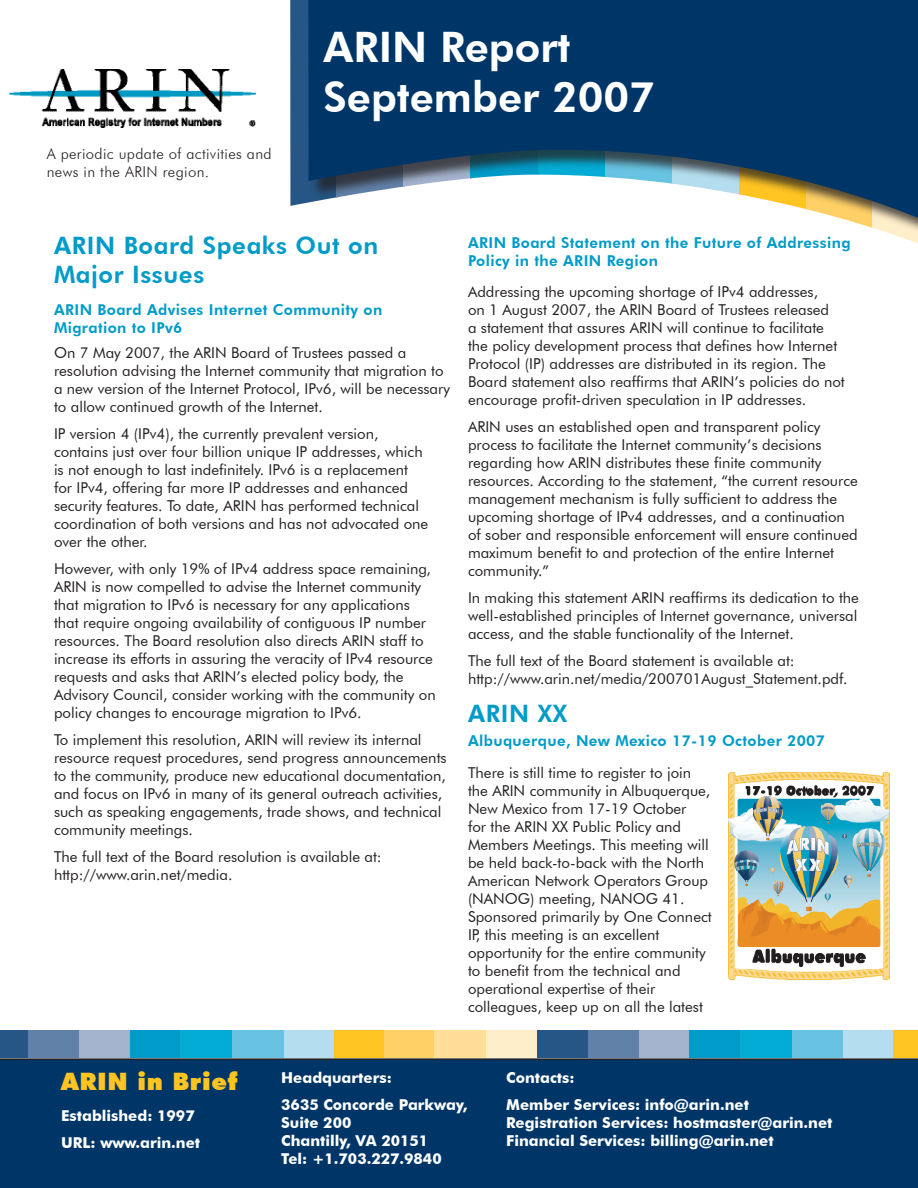
<style>
.page{position:relative;width:918px;height:1188px;background:#fff}
.page>*{position:absolute;margin:0;border:0;box-sizing:border-box;transform-origin:0 0}
.Heading_1{font:800 42px/50.4px "Futura BT";color:#fff}
.Question{font:800 24px/28.8px "Futura BT";letter-spacing:.025em;color:#009bc8}
.Question-2{font:900 24px "Futura BT";letter-spacing:.025em;color:#fec422}
.Answers{font:15px/18px "Futura BT";color:#231f20}
.Answers-2{font:700 15px/18px "Futura BT";color:#fff}
.Question-3{font:800 15px/18px "Futura BT";letter-spacing:.025em;color:#009bc8}
.t1{font:300 15px/18px "Futura BT";letter-spacing:.025em;color:#231f20}
</style>
<div class="page">
<div style="left:290px;top:0;width:18px;height:206px;background:#265685"></div>
<svg style="left:308px;top:0;width:610px;height:224px;fill:#003667"></svg>
<div style="left:0;top:1058px;width:918px;height:130px;background:#003667"></div>
<img style="left:9px;top:69px;width:247px;height:58px">
<div style="left:233px;top:1031px;width:51px;height:27px;background:#67c3e1"></div>
<div style="left:0;top:1031px;width:29px;height:27px;background:#265685"></div>
<div style="left:29px;top:1031px;width:51px;height:27px;background:#6180a7"></div>
<div style="left:80px;top:1031px;width:51px;height:27px;background:#a3b3cd"></div>
<div style="left:130px;top:1031px;width:51px;height:27px;background:#009bc8"></div>
<div style="left:181px;top:1031px;width:51px;height:27px;background:#02acd4"></div>
<div style="left:284px;top:1031px;width:51px;height:27px;background:#b4deef"></div>
<div style="left:334px;top:1031px;width:51px;height:27px;background:#fec422"></div>
<div style="left:384px;top:1031px;width:51px;height:27px;background:#fed065"></div>
<div style="left:434px;top:1031px;width:51px;height:27px;background:#ffde97"></div>
<div style="left:486px;top:1031px;width:51px;height:27px;background:#feeec9"></div>
<div style="left:791px;top:1031px;width:52px;height:27px;background:#67c3e1"></div>
<div style="left:537px;top:1031px;width:52px;height:27px;background:#265685"></div>
<div style="left:588px;top:1031px;width:51px;height:27px;background:#6180a7"></div>
<div style="left:639px;top:1031px;width:51px;height:27px;background:#a3b3cd"></div>
<div style="left:689px;top:1031px;width:52px;height:27px;background:#009bc8"></div>
<div style="left:740px;top:1031px;width:51px;height:27px;background:#02acd4"></div>
<div style="left:843px;top:1031px;width:52px;height:27px;background:#b4deef"></div>
<div style="left:893px;top:1031px;width:25px;height:27px;background:#fec422"></div>
<img style="left:728px;top:773px;width:161px;height:206px">
<p class="t1" style="left:47px;top:144px;width:226px">A periodic update of activities and news in the ARIN region.</p>
<p class="Heading_1" style="left:323px;top:21px;width:333px">ARIN Report<br>September 2007</p>
<p class="Question" style="left:54px;top:231px;width:326px">ARIN Board Speaks Out on<br>Major Issues</p>
<p class="Question-3" style="left:54px;top:300px;width:330px">ARIN Board Advises Internet Community on<br>Migration to IPv6</p>
<p class="Answers" style="left:54px;top:343px;width:397px">On 7 May 2007, the ARIN Board of Trustees passed a resolution advising the Internet community that migration to a new version of the Internet Protocol, IPv6, will be necessary to allow continued growth of the Internet.</p>
<p class="Answers" style="left:54px;top:424px;width:376px">IP version 4 (IPv4), the currently prevalent version, contains just over four billion unique IP addresses, which is not enough to last indefinitely. IPv6 is a replacement for IPv4, offering far more IP addresses and enhanced security features. To date, ARIN has performed technical coordination of both versions and has not advocated one over the other.</p>
<p class="Answers" style="left:54px;top:559px;width:383px">However, with only 19% of IPv4 address space remaining, ARIN is now compelled to advise the Internet community that migration to IPv6 is necessary for any applications that require ongoing availability of contiguous IP number resources. The Board resolution also directs ARIN staff to increase its efforts in assuring the veracity of IPv4 resource requests and asks that ARIN’s elected policy body, the Advisory Council, consider working with the community on policy changes to encourage migration to IPv6.</p>
<p class="Answers" style="left:54px;top:730px;width:394px">To implement this resolution, ARIN will review its internal resource request procedures, send progress announcements to the community, produce new educational documentation, and focus on IPv6 in many of its general outreach activities, such as speaking engagements, trade shows, and technical community meetings.</p>
<p class="Answers" style="left:54px;top:847px;width:329px">The full text of the Board resolution is available at: http://www.arin.net/media.</p>
<p class="Question-3" style="left:468px;top:233px;width:384px">ARIN Board Statement on the Future of Addressing<br>Policy in the ARIN Region</p>
<p class="Answers" style="left:468px;top:283px;width:378px">Addressing the upcoming shortage of IPv4 addresses,<br>on 1 August 2007, the ARIN Board of Trustees released<br>a statement that assures ARIN will continue to facilitate the policy development process that defines how Internet Protocol (IP) addresses are distributed in its region. The Board statement also reaffirms that ARIN’s policies do not encourage profit-driven speculation in IP addresses.</p>
<p class="Answers" style="left:468px;top:418px;width:391px">ARIN uses an established open and transparent policy process to facilitate the Internet community’s decisions regarding how ARIN distributes these finite community resources. According to the statement, “the current resource management mechanism is fully sufficient to address the upcoming shortage of IPv4 addresses, and a continuation of sober and responsible enforcement will ensure continued maximum benefit to and protection of the entire Internet community.”</p>
<p class="Answers" style="left:468px;top:589px;width:393px;text-align:justify">In making this statement ARIN reaffirms its dedication to the well-established principles of Internet governance, universal access, and the stable functionality of the Internet.</p>
<p class="Answers" style="left:468px;top:652px;width:381px">The full text of the Board statement is available at: http://www.arin.net/media/200701August_Statement.pdf.</p>
<p class="Question" style="left:468px;top:699px;width:101px">ARIN XX</p>
<p class="Question-3" style="left:468px;top:732px;width:359px">Albuquerque, New Mexico 17-19 October 2007</p>
<p class="Answers" style="left:468px;top:763px;width:245px">There is still time to register to join the ARIN community in Albuquerque, New Mexico from 17-19 October<br>for the ARIN XX Public Policy and Members Meetings. This meeting will be held back-to-back with the North American Network Operators Group (NANOG) meeting, NANOG 41.<br>Sponsored primarily by One Connect IP, this meeting is an excellent opportunity for the entire community to benefit from the technical and operational expertise of their colleagues, keep up on all the latest</p>
<p class="Question-2" style="left:61px;top:1067px;width:178px">ARIN in Brief</p>
<p class="Answers-2" style="left:61px;top:1107px;width:135px">Established: 1997</p>
<p class="Answers-2" style="left:61px;top:1134px;width:141px">URL: www.arin.net</p>
<p class="Answers-2" style="left:281px;top:1069px;width:112px">Headquarters:</p>
<p class="Answers-2" style="left:281px;top:1096px;width:188px">3635 Concorde Parkway,<br>Suite 200<br>Chantilly, VA 20151<br>Tel: +1.703.227.9840</p>
<p class="Answers-2" style="left:506px;top:1069px;width:70px">Contacts:</p>
<p class="Answers-2" style="left:506px;top:1096px;width:328px">Member Services: info@arin.net<br>Registration Services: hostmaster@arin.net<br>Financial Services: billing@arin.net</p>
</div>
